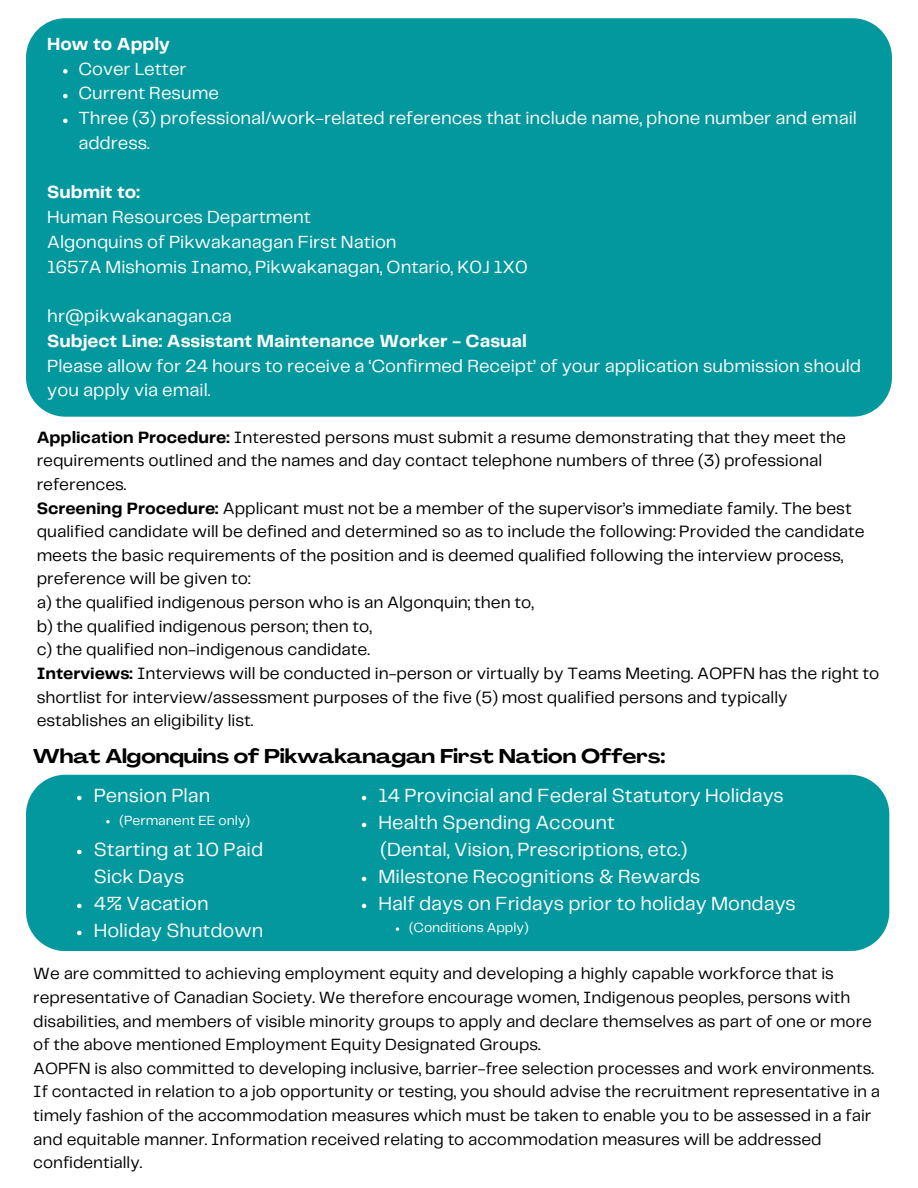
<style>
.page{position:relative;width:918px;height:1188px;background:#fff}
.page>*{position:absolute;margin:0;border:0;box-sizing:border-box;transform-origin:0 0}
.t1{font:19.8px/27px "Telegraf";color:#fff}
.t2{font:700 expanded 19.65px "Agrandir";color:#000}
.t3{font:18.3px/24.8px "Telegraf";color:#fff}
.t4{font:700 18.3px "Telegraf";color:#fff}
.t5{font:17.1px/23.7px "Telegraf";color:#000}
.t6{font:16.8px/23.7px "Telegraf";color:#000}
.t7{font:13.8px "Telegraf";color:#fff}
.s1{font-weight:700}
</style>
<div class="page">
<div style="left:26px;top:18px;width:865px;height:399px;background:#03989e"></div>
<svg style="left:63px;top:69px;width:5px;height:5px"></svg>
<svg style="left:63px;top:94px;width:5px;height:4px"></svg>
<svg style="left:63px;top:119px;width:5px;height:4px"></svg>
<div style="left:26px;top:775px;width:863px;height:176px;background:#03989e"></div>
<svg style="left:77px;top:796px;width:5px;height:4px"></svg>
<svg style="left:77px;top:850px;width:5px;height:4px"></svg>
<svg style="left:77px;top:904px;width:5px;height:4px"></svg>
<svg style="left:77px;top:931px;width:5px;height:4px"></svg>
<svg style="left:362px;top:796px;width:4px;height:4px"></svg>
<svg style="left:362px;top:823px;width:4px;height:4px"></svg>
<svg style="left:362px;top:877px;width:4px;height:4px"></svg>
<svg style="left:362px;top:904px;width:4px;height:4px"></svg>
<svg style="left:106px;top:820px;width:4px;height:3px"></svg>
<svg style="left:396px;top:927px;width:3px;height:4px"></svg>
<p class="t4" style="left:47px;top:36px;width:124px">How to Apply</p>
<p class="t3" style="left:78px;top:57px;width:110px">Cover Letter</p>
<p class="t3" style="left:78px;top:82px;width:142px">Current Resume</p>
<p class="t3" style="left:78px;top:107px;width:780px">Three (3) professional/work-related references that include name, phone number and email address.</p>
<p class="t4" style="left:47px;top:185px;width:94px">Submit to:</p>
<p class="t3" style="left:47px;top:206px;width:265px">Human Resources Department</p>
<p class="t3" style="left:47px;top:230px;width:351px">Algonquins of Pikwakanagan First Nation</p>
<p class="t3" style="left:47px;top:255px;width:482px">1657A Mishomis Inamo, Pikwakanagan, Ontario, K0J 1X0</p>
<p class="t3" style="left:47px;top:305px;width:186px">hr@pikwakanagan.ca</p>
<p class="t4" style="left:47px;top:333px;width:481px">Subject Line: Assistant Maintenance Worker - Casual</p>
<p class="t3" style="left:47px;top:354px;width:815px">Please allow for 24 hours to receive a ‘Confirmed Receipt’ of your application submission should you apply via email.</p>
<p class="t5" style="left:37px;top:426px;width:811px"><span class="s1">Application Procedure:</span> Interested persons must submit a resume demonstrating that they meet the requirements outlined and the names and day contact telephone numbers of three (3) professional references.</p>
<p class="t5" style="left:37px;top:497px;width:830px"><span class="s1">Screening Procedure:</span> Applicant must not be a member of the supervisor’s immediate family. The best qualified candidate will be defined and determined so as to include the following: Provided the candidate meets the basic requirements of the position and is deemed qualified following the interview process, preference will be given to:</p>
<p class="t5" style="left:37px;top:591px;width:499px">a) the qualified indigenous person who is an Algonquin; then to,</p>
<p class="t5" style="left:37px;top:615px;width:337px">b) the qualified indigenous person; then to,</p>
<p class="t5" style="left:37px;top:639px;width:335px">c) the qualified non-indigenous candidate.</p>
<p class="t5" style="left:37px;top:662px;width:844px"><span class="s1">Interviews:</span> Interviews will be conducted in-person or virtually by Teams Meeting. AOPFN has the right to shortlist for interview/assessment purposes of the five (5) most qualified persons and typically establishes an eligibility list.</p>
<p class="t2" style="left:33px;top:748px;width:634px">What Algonquins of Pikwakanagan First Nation Offers:</p>
<p class="t1" style="left:94px;top:783px;width:118px">Pension Plan</p>
<p class="t1" style="left:94px;top:837px;width:171px">Starting at 10 Paid<br>Sick Days</p>
<p class="t1" style="left:94px;top:891px;width:116px">4% Vacation</p>
<p class="t1" style="left:94px;top:918px;width:171px">Holiday Shutdown</p>
<p class="t1" style="left:379px;top:783px;width:407px">14 Provincial and Federal Statutory Holidays</p>
<p class="t1" style="left:379px;top:810px;width:238px">Health Spending Account</p>
<p class="t1" style="left:380px;top:837px;width:308px">(Dental, Vision, Prescriptions, etc.)</p>
<p class="t1" style="left:379px;top:864px;width:323px">Milestone Recognitions &amp; Rewards</p>
<p class="t1" style="left:379px;top:891px;width:419px">Half days on Fridays prior to holiday Mondays</p>
<p class="t7" style="left:119px;top:814px;width:132px">(Permanent EE only)</p>
<p class="t7" style="left:409px;top:921px;width:121px">(Conditions Apply)</p>
<p class="t6" style="left:33px;top:963px;width:840px">We are committed to achieving employment equity and developing a highly capable workforce that is representative of Canadian Society. We therefore encourage women, Indigenous peoples, persons with disabilities, and members of visible minority groups to apply and declare themselves as part of one or more of the above mentioned Employment Equity Designated Groups.</p>
<p class="t6" style="left:33px;top:1057px;width:848px">AOPFN is also committed to developing inclusive, barrier-free selection processes and work environments.<br>If contacted in relation to a job opportunity or testing, you should advise the recruitment representative in a timely fashion of the accommodation measures which must be taken to enable you to be assessed in a fair and equitable manner. Information received relating to accommodation measures will be addressed confidentially.</p>
</div>
